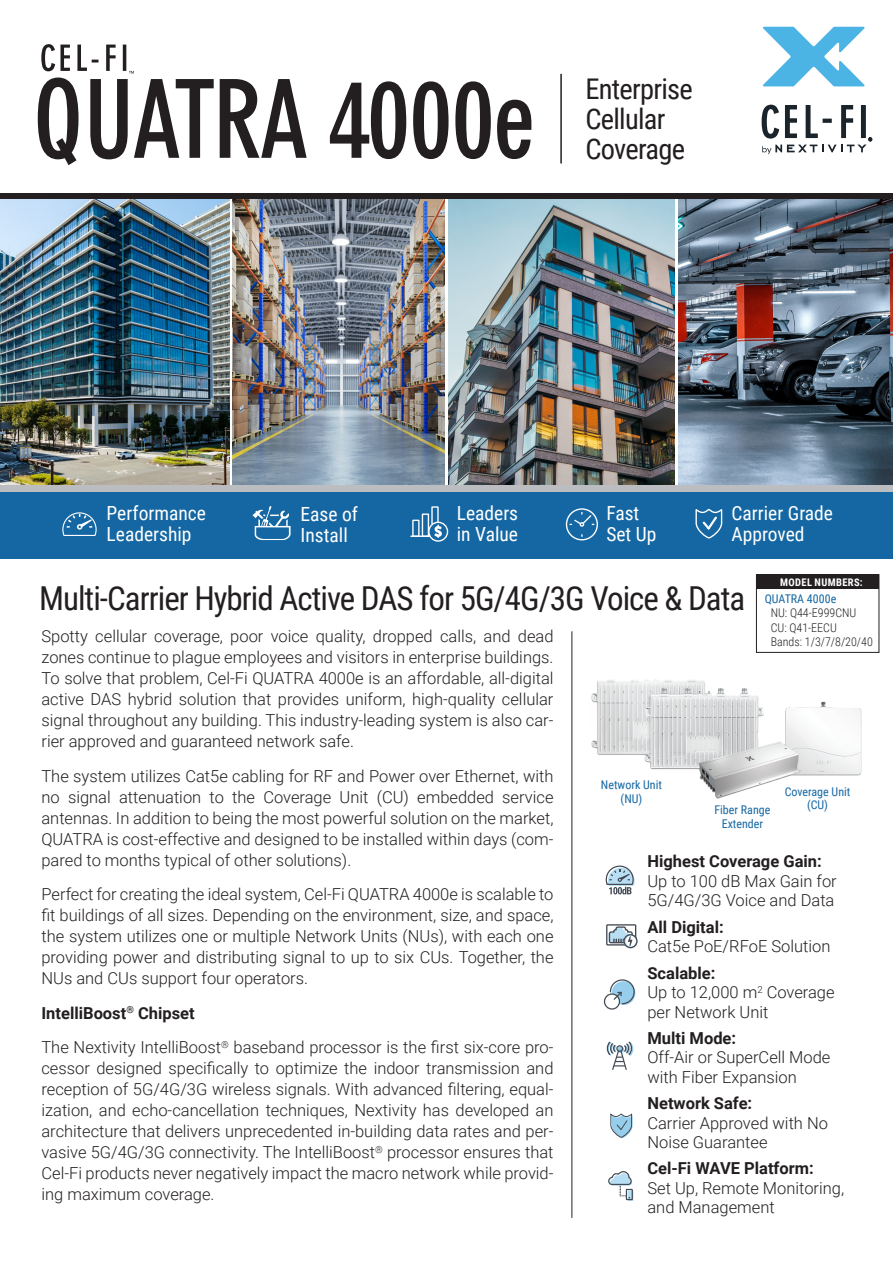
<style>
.page{position:relative;width:893px;height:1263px;background:#fff}
.page>*{position:absolute;margin:0;border:0;box-sizing:border-box;transform-origin:0 0}
.t1{font:33px "Roboto Condensed";letter-spacing:-.03em;color:#231f20}
.t2{font:28.5px "Roboto Condensed";letter-spacing:-.025em;color:#231f20}
.MKT_Fluff_text{font:19.5px/21px "Roboto Condensed";color:#fff}
.BODY{font:300 16.5px/21px "Roboto";color:#231f20;text-align:justify}
.bullets_with_icons{font:300 16.5px/19.5px "Roboto";color:#231f20}
.BODY-2{font:700 16.5px "Roboto";color:#231f20}
.model_numbers{font:12px/13.5px "Roboto Condensed";color:#1567a3;text-align:center}
.TEXT{font:300 12px "Roboto Condensed";color:#231f20}
.Model_Title{font:12px "Roboto Condensed";color:#1567a3}
.TEXT-2{font:700 10.5px "Roboto Condensed";letter-spacing:.035em;color:#fff}
.s1{font-weight:700}
</style>
<div class="page">
<hr style="left:572px;top:631px;width:1px;height:587px;background:#231f20">
<img style="left:678px;top:199px;width:215px;height:287px">
<img style="left:233px;top:199px;width:211px;height:287px">
<img style="left:448px;top:199px;width:226px;height:287px">
<img style="left:0;top:199px;width:230px;height:287px">
<div style="left:0;top:490px;width:893px;height:69px;background:#1567a3"></div>
<div style="left:0;top:486px;width:893px;height:6px;background:#bcbdc0"></div>
<div style="left:0;top:193px;width:893px;height:6px;background:#231f20"></div>
<svg style="left:38px;top:44px;width:176px;height:121px"></svg>
<svg style="left:220px;top:79px;width:87px;height:79px"></svg>
<svg style="left:330px;top:81px;width:76px;height:78px"></svg>
<svg style="left:413px;top:81px;width:36px;height:78px"></svg>
<svg style="left:455px;top:81px;width:36px;height:78px"></svg>
<svg style="left:497px;top:100px;width:34px;height:59px"></svg>
<svg style="left:62px;top:512px;width:35px;height:24px"></svg>
<svg style="left:253px;top:506px;width:38px;height:34px"></svg>
<div style="left:428px;top:522px;width:20px;height:20px;border:1px solid #fff;border-radius:50%"></div>
<svg style="left:411px;top:506px;width:32px;height:32px"></svg>
<svg style="left:565px;top:508px;width:33px;height:33px"></svg>
<svg style="left:695px;top:508px;width:28px;height:31px"></svg>
<div style="left:610px;top:979px;width:25px;height:25px;border:1px solid #434a54;border-radius:50%"></div>
<div style="left:604px;top:993px;width:16px;height:17px;border:1px solid #434a54;border-radius:50%"></div>
<svg style="left:612px;top:981px;width:23px;height:24px"></svg>
<svg style="left:610px;top:1113px;width:23px;height:25px"></svg>
<div style="left:626px;top:1189px;width:7px;height:11px;border:1px solid #434a54"></div>
<svg style="left:608px;top:1171px;width:24px;height:27px"></svg>
<svg style="left:607px;top:1041px;width:26px;height:29px"></svg>
<div style="left:606px;top:924px;width:30px;height:21px;border:1px solid #434a54"></div>
<div style="left:625px;top:934px;width:12px;height:13px;border:1px solid #b8def3;border-radius:50%"></div>
<svg style="left:608px;top:926px;width:25px;height:20px"></svg>
<div style="left:623px;top:934px;width:15px;height:14px;border:1px solid #434a54;border-radius:50%"></div>
<hr style="left:560px;top:74px;width:2px;height:89px;background:#231f20">
<img style="left:591px;top:679px;width:271px;height:120px">
<svg style="left:605px;top:865px;width:30px;height:29px"></svg>
<div style="left:756px;top:574px;width:123px;height:79px;border:1px solid #231f20"></div>
<div style="left:756px;top:575px;width:123px;height:14px;background:#231f20"></div>
<svg style="left:762px;top:105px;width:110px;height:49px"></svg>
<svg style="left:763px;top:27px;width:102px;height:59px"></svg>
<p class="t2" style="left:585px;top:68px;width:109px">Enterprise</p>
<p class="t2" style="left:585px;top:98px;width:82px">Cellular</p>
<p class="t2" style="left:585px;top:128px;width:101px">Coverage</p>
<p class="MKT_Fluff_text" style="left:107px;top:501px;width:101px">Performance<br>Leadership</p>
<p class="MKT_Fluff_text" style="left:301px;top:503px;width:59px">Ease of<br>Install</p>
<p class="MKT_Fluff_text" style="left:457px;top:501px;width:63px">Leaders in Value</p>
<p class="MKT_Fluff_text" style="left:606px;top:501px;width:52px">Fast<br>Set Up</p>
<p class="MKT_Fluff_text" style="left:732px;top:501px;width:103px">Carrier Grade<br>Approved</p>
<p class="TEXT-2" style="left:780px;top:575px;width:84px">MODEL NUMBERS:</p>
<p class="t1" style="left:39px;top:575px;width:708px">Multi-Carrier Hybrid Active DAS for 5G/4G/3G Voice &amp; Data</p>
<p class="Model_Title" style="left:765px;top:590px;width:73px">QUATRA 4000e</p>
<p class="TEXT" style="left:771px;top:605px;width:87px">NU: Q44-E999CNU</p>
<p class="TEXT" style="left:771px;top:619px;width:68px">CU: Q41-EECU</p>
<p class="TEXT" style="left:771px;top:633px;width:104px">Bands: 1/3/7/8/20/40</p>
<p class="BODY" style="left:41px;top:625px;width:514px">Spotty cellular coverage, poor voice quality, dropped calls, and dead zones continue to plague employees and visitors in enterprise buildings.<br>To solve that problem, Cel-Fi QUATRA 4000e is an affordable, all-digital active DAS hybrid solution that provides uniform, high-quality cellular signal throughout any building. This industry-leading system is also car&shy;rier approved and guaranteed network safe.</p>
<p class="BODY" style="left:41px;top:765px;width:514px">The system utilizes Cat5e cabling for RF and Power over Ethernet, with no signal attenuation to the Coverage Unit (CU) embedded service antennas. In addition to being the most powerful solution on the market, QUATRA is cost-effective and designed to be installed within days (com&shy;pared to months typical of other solutions).</p>
<p class="BODY" style="left:41px;top:883px;width:514px">Perfect for creating the ideal system, Cel-Fi QUATRA 4000e is scalable to fit buildings of all sizes. Depending on the environment, size, and space, the system utilizes one or multiple Network Units (NUs), with each one providing power and distributing signal to up to six CUs. Together, the NUs and CUs support four operators.</p>
<p class="BODY-2" style="left:41px;top:1001px;width:155px">IntelliBoost<sup>®</sup> Chipset</p>
<p class="BODY" style="left:41px;top:1036px;width:514px">The Nextivity IntelliBoost<sup>®</sup> baseband processor is the first six-core pro&shy;cessor designed specifically to optimize the indoor transmission and reception of 5G/4G/3G wireless signals. With advanced filtering, equal&shy;ization, and echo-cancellation techniques, Nextivity has developed an architecture that delivers unprecedented in-building data rates and per&shy;vasive 5G/4G/3G connectivity. The IntelliBoost<sup>®</sup> processor ensures that Cel-Fi products never negatively impact the macro network while provid&shy;ing maximum coverage.</p>
<p class="model_numbers" style="left:601px;top:778px;width:63px">Network Unit</p>
<p class="model_numbers" style="left:621px;top:791px;width:23px">(NU)</p>
<p class="model_numbers" style="left:785px;top:784px;width:67px">Coverage Unit</p>
<p class="model_numbers" style="left:807px;top:798px;width:23px">(CU)</p>
<p class="model_numbers" style="left:714px;top:803px;width:57px">Fiber Range<br>Extender</p>
<p class="bullets_with_icons" style="left:647px;top:851px;width:191px"><span class="s1">Highest Coverage Gain:<br></span>Up to 100 dB Max Gain for<br>5G/4G/3G Voice and Data</p>
<p class="bullets_with_icons" style="left:647px;top:916px;width:185px"><span class="s1">All Digital:<br></span>Cat5e PoE/RFoE Solution</p>
<p class="bullets_with_icons" style="left:647px;top:962px;width:189px"><span class="s1">Scalable:<br></span>Up to 12,000 m<sup>2</sup> Coverage per Network Unit</p>
<p class="bullets_with_icons" style="left:647px;top:1027px;width:185px"><span class="s1">Multi Mode:<br></span>Off-Air or SuperCell Mode with Fiber Expansion</p>
<p class="bullets_with_icons" style="left:647px;top:1093px;width:182px"><span class="s1">Network Safe:<br></span>Carrier Approved with No<br>Noise Guarantee</p>
<p class="bullets_with_icons" style="left:647px;top:1158px;width:198px"><span class="s1">Cel-Fi WAVE Platform:<br></span>Set Up, Remote Monitoring, and Management</p>
</div>
